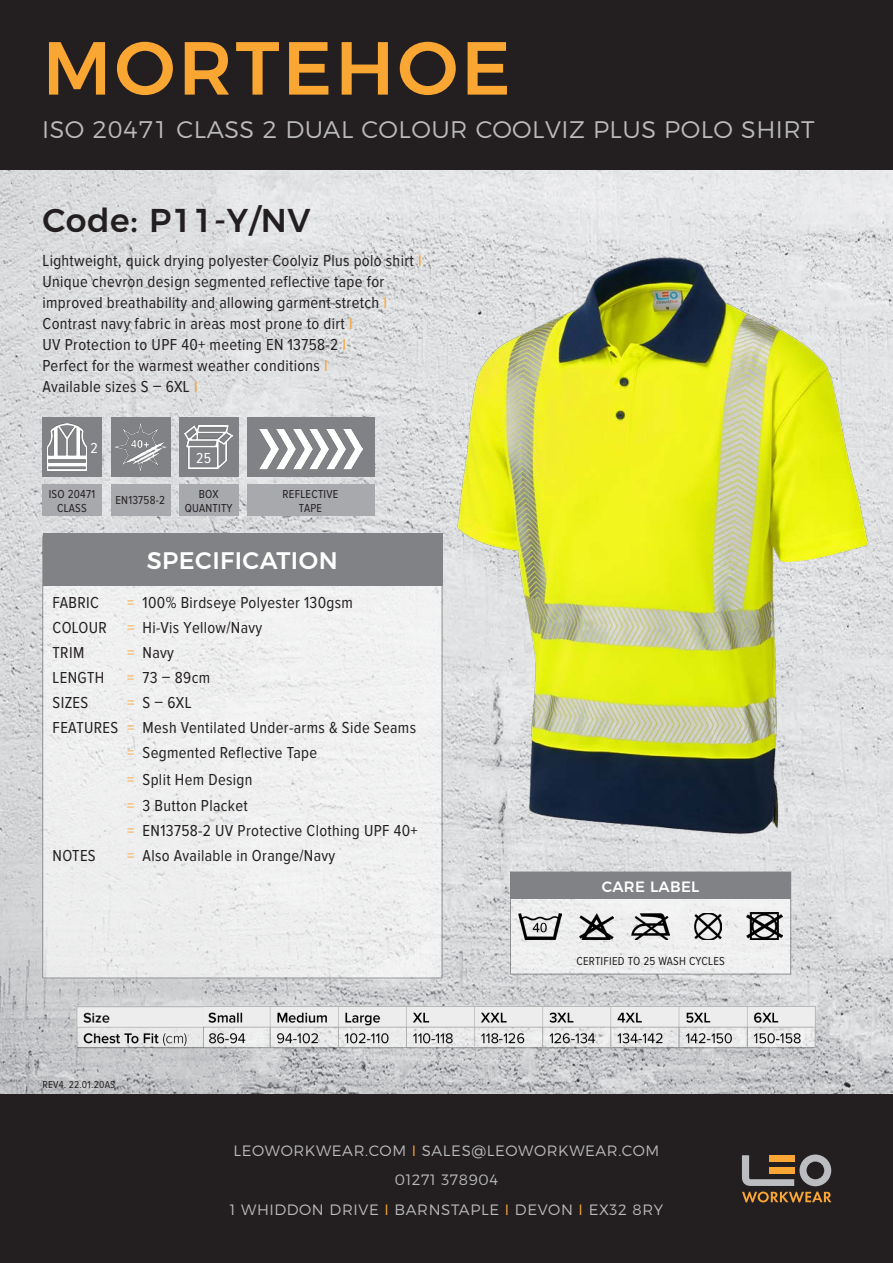
<style>
.page{position:relative;width:893px;height:1263px;background:#fff}
.page>*{position:absolute;margin:0;border:0;box-sizing:border-box;transform-origin:0 0}
.t1{font:500 75px "Montserrat";letter-spacing:.04em;color:#faa633}
.t2{font:500 33px "Montserrat";letter-spacing:.02em;color:#231f20}
.subhead{font:300 24px "Montserrat";letter-spacing:.02em;color:#bababc}
.subhead-2{font:500 24px "Montserrat";letter-spacing:.02em;color:#fff}
.body{font:16.5px/21px "Proxima Nova Cond";letter-spacing:.02em;color:#231f20}
.body-2{font:300 15px "Montserrat";letter-spacing:.04em;color:#bababc}
.subhead-3{font:500 15px "Montserrat";letter-spacing:.02em;color:#fff}
.body-3{font:15px "Proxima Nova Cond";color:#fff}
.body-4{font:12px/13.5px "Proxima Nova Cond";letter-spacing:.02em;color:#231f20;text-align:center}
.body-5{font:10.5px "Proxima Nova Cond";letter-spacing:.02em;color:#231f20}
.s1{color:#faa633}
</style>
<div class="page">
<img style="left:0;top:169px;width:893px;height:925px">
<div style="left:510px;top:872px;width:281px;height:102px;background:#efeff0"></div>
<div style="left:43px;top:536px;width:399px;height:442px;background:#efeff0"></div>
<div style="left:0;top:0;width:893px;height:169px;background:#231f20"></div>
<div style="left:0;top:1094px;width:893px;height:169px;background:#231f20"></div>
<div style="left:43px;top:533px;width:399px;height:53px;background:#808285"></div>
<div style="left:510px;top:872px;width:281px;height:27px;background:#808285"></div>
<svg style="left:742px;top:1155px;width:89px;height:47px"></svg>
<img style="left:519px;top:913px;width:42px;height:27px">
<img style="left:579px;top:913px;width:35px;height:27px">
<img style="left:632px;top:913px;width:37px;height:27px">
<img style="left:694px;top:913px;width:28px;height:27px">
<img style="left:747px;top:913px;width:35px;height:27px">
<img style="left:442px;top:250px;width:448px;height:589px">
<div style="left:42px;top:417px;width:60px;height:59px;background:#808285"></div>
<div style="left:42px;top:484px;width:60px;height:32px;background:#a8a9ad"></div>
<div style="left:179px;top:417px;width:59px;height:59px;background:#808285"></div>
<div style="left:179px;top:484px;width:59px;height:32px;background:#a8a9ad"></div>
<img style="left:47px;top:423px;width:39px;height:47px">
<img style="left:185px;top:425px;width:47px;height:44px">
<div style="left:247px;top:417px;width:127px;height:59px;background:#808285"></div>
<div style="left:247px;top:484px;width:127px;height:32px;background:#a8a9ad"></div>
<img style="left:259px;top:429px;width:104px;height:41px">
<div style="left:111px;top:417px;width:59px;height:59px;background:#808285"></div>
<div style="left:111px;top:484px;width:59px;height:32px;background:#a8a9ad"></div>
<img style="left:115px;top:423px;width:52px;height:48px">
<img style="left:74px;top:1003px;width:745px;height:45px">
<p class="t1" style="left:43px;top:8px;width:470px">MORTEHOE</p>
<p class="subhead" style="left:42px;top:110px;width:774px">ISO 20471 CLASS 2 DUAL COLOUR COOLVIZ PLUS POLO SHIRT</p>
<p class="t2" style="left:43px;top:194px;width:270px">Code: P11-Y/NV</p>
<p class="body" style="left:43px;top:250px;width:381px">Lightweight, quick drying polyester Coolviz Plus polo shirt <span class="s1">I </span>Unique chevron design segmented reflective tape for improved breathability and allowing garment stretch <span class="s1">I </span>Contrast navy fabric in areas most prone to dirt <span class="s1">I</span></p>
<p class="body" style="left:43px;top:334px;width:305px">UV Protection to UPF 40+ meeting EN 13758-2 <span class="s1">I<br></span>Perfect for the warmest weather conditions <span class="s1">I<br></span>Available sizes S – 6XL <span class="s1">I</span></p>
<p class="body-3" style="left:90px;top:441px;width:9px">2</p>
<p class="body-3" style="left:196px;top:451px;width:17px">25</p>
<p class="body-4" style="left:49px;top:488px;width:48px">ISO 20471<br>CLASS</p>
<p class="body-4" style="left:185px;top:488px;width:49px">BOX<br>QUANTITY</p>
<p class="body-4" style="left:115px;top:494px;width:51px">EN13758-2</p>
<p class="body-4" style="left:283px;top:488px;width:57px">REFLECTIVE<br>TAPE</p>
<p class="subhead-2" style="left:147px;top:541px;width:192px">SPECIFICATION</p>
<p class="body" style="left:53px;top:593px;width:48px">FABRIC</p>
<p class="body" style="left:53px;top:618px;width:56px">COLOUR</p>
<p class="body" style="left:53px;top:643px;width:33px">TRIM</p>
<p class="body" style="left:53px;top:668px;width:53px">LENGTH</p>
<p class="body" style="left:53px;top:693px;width:37px">SIZES</p>
<p class="body" style="left:53px;top:718px;width:67px">FEATURES</p>
<p class="body" style="left:53px;top:846px;width:45px">NOTES</p>
<p class="body" style="left:127px;top:593px;width:227px"><span class="s1">=</span> 100% Birdseye Polyester 130gsm</p>
<p class="body" style="left:127px;top:618px;width:137px"><span class="s1">=</span> Hi-Vis Yellow/Navy</p>
<p class="body" style="left:127px;top:643px;width:48px"><span class="s1">=</span> Navy</p>
<p class="body" style="left:127px;top:668px;width:84px"><span class="s1">=</span> 73 – 89cm</p>
<p class="body" style="left:127px;top:693px;width:66px"><span class="s1">=</span> S – 6XL</p>
<p class="body" style="left:127px;top:718px;width:290px"><span class="s1">=</span> Mesh Ventilated Under-arms &amp; Side Seams</p>
<p class="body" style="left:127px;top:743px;width:191px"><span class="s1">=</span> Segmented Reflective Tape</p>
<p class="body" style="left:127px;top:769px;width:127px"><span class="s1">=</span> Split Hem Design</p>
<p class="body" style="left:127px;top:796px;width:122px"><span class="s1">=</span> 3 Button Placket</p>
<p class="body" style="left:127px;top:821px;width:292px"><span class="s1">=</span> EN13758-2 UV Protective Clothing UPF 40+</p>
<p class="body" style="left:127px;top:846px;width:209px"><span class="s1">=</span> Also Available in Orange/Navy</p>
<p class="subhead-3" style="left:602px;top:875px;width:99px">CARE LABEL</p>
<p class="body-4" style="left:576px;top:955px;width:150px">CERTIFIED TO 25 WASH CYCLES</p>
<p class="body-5" style="left:43px;top:1080px;width:74px">REV4. 22.01.20AS</p>
<p class="body-2" style="left:234px;top:1139px;width:427px">LEOWORKWEAR.COM <span class="s1">I</span> SALES@LEOWORKWEAR.COM</p>
<p class="body-2" style="left:395px;top:1168px;width:105px">01271 378904</p>
<p class="body-2" style="left:230px;top:1198px;width:435px">1 WHIDDON DRIVE <span class="s1">I</span> BARNSTAPLE <span class="s1">I</span> DEVON <span class="s1">I</span> EX32 8RY</p>
</div>
